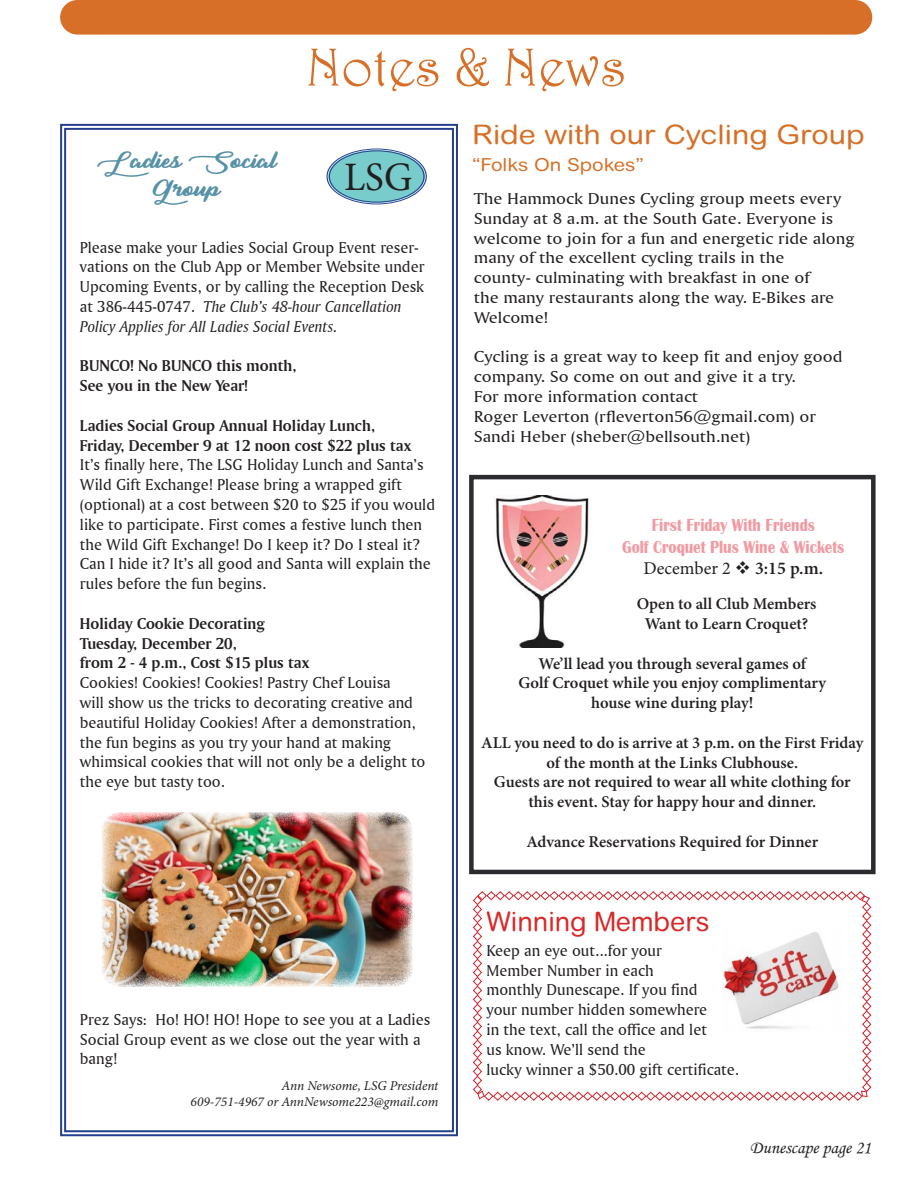
<style>
.page{position:relative;width:918px;height:1188px;background:#fff}
.page>*{position:absolute;margin:0;border:0;box-sizing:border-box;transform-origin:0 0}
.t1{font:54px "Harrington";color:#d76f28}
.t2{font:40.35px "Minion Pro";color:#231f20}
.t3{font:27px "Arial Rounded MT Std";color:#d77027;scale:1.12 1}
.t4{font:27px "Arial Rounded MT Std";color:#d82928}
.t5{font:24px/28.8px "Liar Script";color:#5791a8;text-align:center;scale:1.25 1}
.t6{font:700 18px "Britannic";color:#f29aa2;scale:.83 1}
.t7{font:18px "Minion Pro";color:#231f20}
.t8{font:18px "Monotype Corsiva";color:#231f20}
.t9{font:18px "Arial Rounded MT Std";color:#d77027;scale:1.12 1}
.t10{font:16.5px/19.8px "Amerigo BT Roman A";color:#231f20}
.t11{font:16.5px/19.8px "Amerigo BT Roman A";color:#231f20;scale:1.12 1}
.t12{font:600 16.5px/19.8px "Minion Pro";color:#231f20;text-align:center}
.t13{font:16.5px "Amerigo BT Bold A";color:#231f20}
.t14{font:italic 13.5px "Minion Pro";letter-spacing:-.005em;color:#231f20}
.s1{font-family:"Amerigo BT Italic A"}
.s2{font-weight:600}
</style>
<div class="page">
<div style="left:60px;top:0;width:812px;height:35px;background:#d76f28;border-radius:17px"></div>
<svg style="left:473px;top:891px;width:399px;height:210px"></svg>
<div style="left:469px;top:475px;width:407px;height:399px;border:4px solid #2b2b30"></div>
<img style="left:495px;top:495px;width:94px;height:153px">
<svg style="left:60px;top:123px;width:398px;height:1014px"></svg>
<div style="left:64px;top:128px;width:390px;height:1004px;border:2px solid #253f8e"></div>
<div style="left:328px;top:150px;width:97px;height:53px;background:#78cccb;border-radius:50%"></div>
<div style="left:327px;top:148px;width:100px;height:56px;border:1px solid #253f8e;border-radius:50%"></div>
<div style="left:329px;top:150px;width:95px;height:53px;border:1px solid #253f8e;border-radius:50%"></div>
<img style="left:102px;top:812px;width:311px;height:175px">
<h1 class="t1" style="left:306px;top:35px;width:322px">Notes &amp; News</h1>
<p class="t5" style="left:96px;top:145px;width:145px">Ladies Social<br>Group</p>
<p class="t10" style="left:80px;top:237px;width:346px">Please make your Ladies Social Group Event reser&shy;vations on the Club App or Member Website under Upcoming Events, or by calling the Reception Desk at 386-445-0747. <span class="s1">The Club’s 48-hour Cancellation Policy Applies for All Ladies Social Events.</span></p>
<p class="t13" style="left:80px;top:356px;width:218px">BUNCO! No BUNCO this month,</p>
<p class="t13" style="left:80px;top:376px;width:170px">See you in the New Year!</p>
<p class="t13" style="left:80px;top:415px;width:297px">Ladies Social Group Annual Holiday Lunch,</p>
<p class="t13" style="left:80px;top:435px;width:333px">Friday, December 9 at 12 noon cost $22 plus tax</p>
<p class="t10" style="left:80px;top:455px;width:357px">It’s finally here, The LSG Holiday Lunch and Santa’s Wild Gift Exchange! Please bring a wrapped gift (optional) at a cost between $20 to $25 if you would like to participate. First comes a festive lunch then the Wild Gift Exchange! Do I keep it? Do I steal it?<br>Can I hide it? It’s all good and Santa will explain the rules before the fun begins.</p>
<p class="t13" style="left:80px;top:613px;width:187px">Holiday Cookie Decorating</p>
<p class="t13" style="left:80px;top:633px;width:158px">Tuesday, December 20,</p>
<p class="t13" style="left:80px;top:653px;width:231px">from 2 - 4 p.m., Cost $15 plus tax</p>
<p class="t10" style="left:80px;top:673px;width:347px">Cookies! Cookies! Cookies! Pastry Chef Louisa<br>will show us the tricks to decorating creative and beautiful Holiday Cookies! After a demonstration, the fun begins as you try your hand at making whimsical cookies that will not only be a delight to the eye but tasty too.</p>
<p class="t2" style="left:344px;top:150px;width:70px">LSG</p>
<p class="t10" style="left:80px;top:1009px;width:352px">Prez Says: Ho! HO! HO! Hope to see you at a Ladies<br>Social Group event as we close out the year with a bang!</p>
<p class="t14" style="left:282px;top:1076px;width:158px">Ann Newsome, LSG President</p>
<p class="t14" style="left:191px;top:1092px;width:249px">609-751-4967 or AnnNewsome223@gmail.com</p>
<p class="t3" style="left:472px;top:119px;width:352px">Ride with our Cycling Group</p>
<p class="t9" style="left:472px;top:154px;width:155px">“Folks On Spokes”</p>
<p class="t11" style="left:474px;top:188px;width:342px">The Hammock Dunes Cycling group meets every Sunday at 8 a.m. at the South Gate. Everyone is welcome to join for a fun and energetic ride along many of the excellent cycling trails in the</p>
<p class="t11" style="left:474px;top:267px;width:323px">county- culminating with breakfast in one of the many restaurants along the way. E-Bikes are<br>Welcome!</p>
<p class="t11" style="left:474px;top:347px;width:331px">Cycling is a great way to keep fit and enjoy good company. So come on out and give it a try.</p>
<p class="t11" style="left:474px;top:386px;width:202px">For more information contact</p>
<p class="t11" style="left:474px;top:406px;width:307px">Roger Leverton (rfleverton56@gmail.com) or</p>
<p class="t11" style="left:474px;top:426px;width:248px">Sandi Heber (sheber@bellsouth.net)</p>
<p class="t6" style="left:652px;top:515px;width:198px">First Friday With Friends</p>
<p class="t6" style="left:622px;top:537px;width:269px">Golf Croquet Plus Wine &amp; Wickets</p>
<p class="t7" style="left:644px;top:557px;width:181px">December 2 ❖ <span class="s2">3:15 p.m.</span></p>
<p class="t12" style="left:637px;top:594px;width:181px">Open to all Club Members</p>
<p class="t12" style="left:645px;top:614px;width:165px">Want to Learn Croquet?</p>
<p class="t12" style="left:539px;top:653px;width:269px">We’ll lead you through several games of</p>
<p class="t12" style="left:518px;top:673px;width:309px">Golf Croquet while you enjoy complimentary</p>
<p class="t12" style="left:591px;top:693px;width:164px">house wine during play!</p>
<p class="t12" style="left:481px;top:733px;width:384px">ALL you need to do is arrive at 3 p.m. on the First Friday of the month at the Links Clubhouse.<br>Guests are not required to wear all white clothing for this event. Stay for happy hour and dinner.</p>
<p class="t12" style="left:526px;top:832px;width:293px">Advance Reservations Required for Dinner</p>
<p class="t4" style="left:486px;top:906px;width:225px">Winning Members</p>
<p class="t10" style="left:486px;top:940px;width:222px">Keep an eye out...for your<br>Member Number in each monthly Dunescape. If you find your number hidden somewhere in the text, call the office and let us know. We’ll send the</p>
<p class="t10" style="left:486px;top:1059px;width:254px">lucky winner a $50.00 gift certificate.</p>
<p class="t8" style="left:750px;top:1137px;width:123px">Dunescape page 21</p>
</div>
